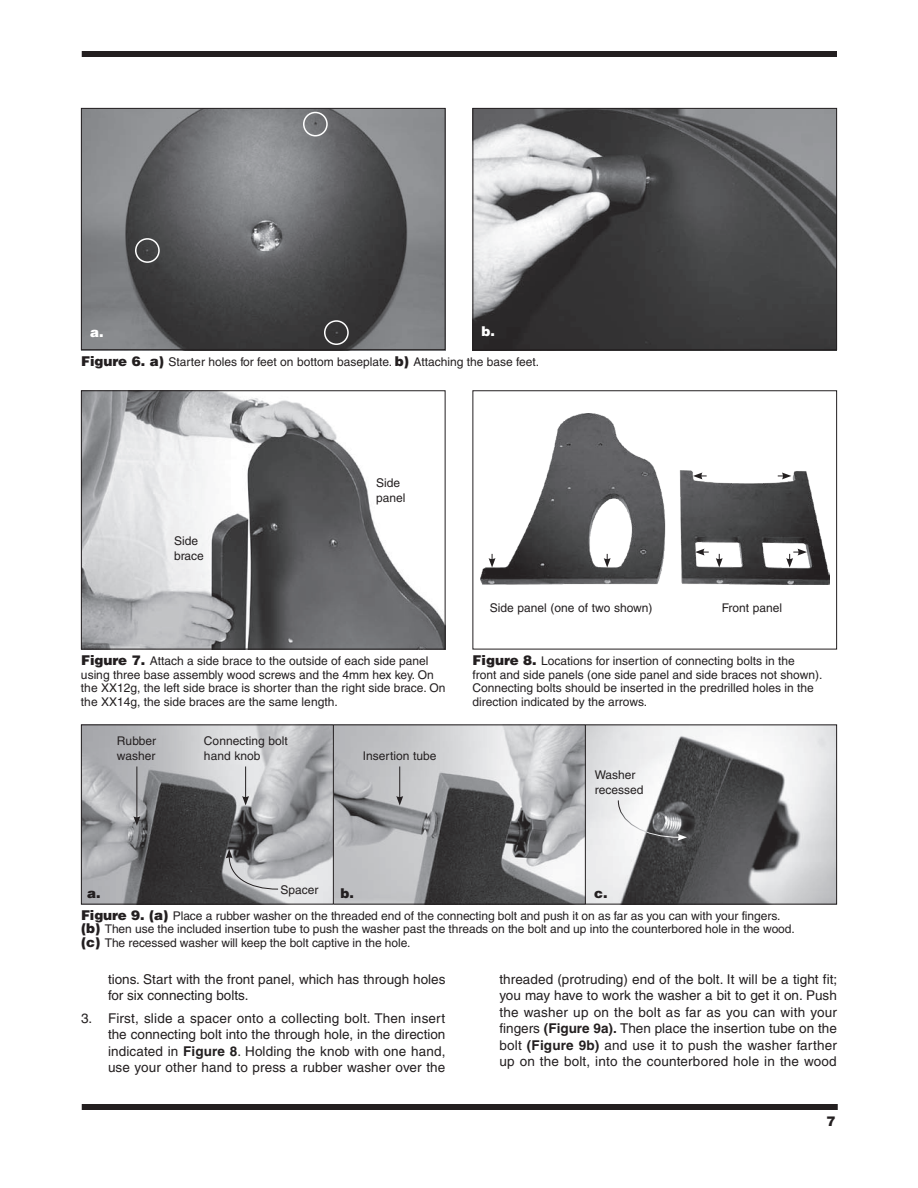
<style>
.page{position:relative;width:918px;height:1188px;background:#fff}
.page>*{position:absolute;margin:0;border:0;box-sizing:border-box;transform-origin:0 0}
.t1{font:13.5px/16.5px "Helvetica";letter-spacing:.01em;color:#231f20;text-align:justify}
.t2{font:900 13.5px "Helvetica";color:#231f20}
.t3{font:900 13.5px "Helvetica";color:#fff}
.t4{font:12px/13.5px "Helvetica";color:#231f20}
.s1{font-weight:900;font-size:13.5px}
.s2{font-weight:700}
</style>
<div class="page">
<div style="left:82px;top:51px;width:755px;height:6px;background:#231f20"></div>
<div style="left:82px;top:1104px;width:756px;height:6px;background:#231f20"></div>
<img style="left:83px;top:110px;width:361px;height:238px">
<div style="left:81px;top:108px;width:365px;height:242px;border:1px solid #231f20"></div>
<div style="left:303px;top:112px;width:25px;height:24px;border:2px solid #fff;border-radius:50%"></div>
<div style="left:324px;top:320px;width:25px;height:25px;border:2px solid #fff;border-radius:50%"></div>
<div style="left:135px;top:238px;width:25px;height:25px;border:2px solid #fff;border-radius:50%"></div>
<img style="left:474px;top:110px;width:361px;height:238px">
<div style="left:472px;top:108px;width:365px;height:242px;border:1px solid #231f20"></div>
<img style="left:83px;top:392px;width:361px;height:255px">
<div style="left:81px;top:390px;width:365px;height:259px;border:1px solid #231f20"></div>
<img style="left:480px;top:413px;width:349px;height:171px">
<div style="left:472px;top:390px;width:365px;height:259px;border:1px solid #231f20"></div>
<svg style="left:695px;top:549px;width:14px;height:7px"></svg>
<svg style="left:693px;top:472px;width:14px;height:7px"></svg>
<svg style="left:716px;top:554px;width:7px;height:14px"></svg>
<svg style="left:604px;top:554px;width:7px;height:14px"></svg>
<svg style="left:786px;top:549px;width:21px;height:19px"></svg>
<svg style="left:778px;top:472px;width:13px;height:7px"></svg>
<svg style="left:489px;top:554px;width:7px;height:14px"></svg>
<img style="left:83px;top:726px;width:752px;height:176px">
<div style="left:585px;top:724px;width:252px;height:180px;border:1px solid #231f20"></div>
<div style="left:333px;top:724px;width:253px;height:180px;border:1px solid #231f20"></div>
<div style="left:81px;top:724px;width:253px;height:180px;border:1px solid #231f20"></div>
<hr style="left:136px;top:767px;width:1px;height:52px;background:#231f20">
<svg style="left:133px;top:816px;width:7px;height:10px"></svg>
<hr style="left:245px;top:767px;width:1px;height:31px;background:#231f20">
<svg style="left:242px;top:796px;width:7px;height:10px"></svg>
<hr style="left:399px;top:767px;width:1px;height:31px;background:#231f20">
<svg style="left:396px;top:796px;width:7px;height:10px"></svg>
<svg style="left:226px;top:849px;width:53px;height:41px;background:#a9aaac"></svg>
<svg style="left:618px;top:800px;width:69px;height:41px"></svg>
<p class="t3" style="left:90px;top:323px;width:15px">a.</p>
<p class="t3" style="left:482px;top:323px;width:15px">b.</p>
<p class="t4" style="left:81px;top:355px;width:460px"><span class="s1">Figure 6. a)</span> Starter holes for feet on bottom baseplate. <span class="s1">b)</span> Attaching the base feet.</p>
<p class="t4" style="left:174px;top:533px;width:31px;line-height:15px">Side brace</p>
<p class="t4" style="left:376px;top:475px;width:31px;line-height:15px">Side panel</p>
<p class="t4" style="left:490px;top:601px;width:164px">Side panel (one of two shown)</p>
<p class="t4" style="left:722px;top:601px;width:62px">Front panel</p>
<p class="t4" style="left:81px;top:654px;width:366px"><span class="s1">Figure 7.</span> Attach a side brace to the outside of each side panel using three base assembly wood screws and the 4mm hex key. On the XX12g, the left side brace is shorter than the right side brace. On the XX14g, the side braces are the same length.</p>
<p class="t4" style="left:472px;top:654px;width:351px"><span class="s1">Figure 8.</span> Locations for insertion of connecting bolts in the<br>front and side panels (one side panel and side braces not shown).<br>Connecting bolts should be inserted in the predrilled holes in the direction indicated by the arrows.</p>
<p class="t4" style="left:117px;top:733px;width:41px;line-height:15px">Rubber washer</p>
<p class="t4" style="left:204px;top:733px;width:85px;line-height:15px">Connecting bolt hand knob</p>
<p class="t4" style="left:363px;top:749px;width:75px">Insertion tube</p>
<p class="t4" style="left:595px;top:767px;width:50px;line-height:15px">Washer recessed</p>
<p class="t4" style="left:280px;top:883px;width:40px">Spacer</p>
<p class="t2" style="left:87px;top:885px;width:15px">a.</p>
<p class="t2" style="left:341px;top:885px;width:15px">b.</p>
<p class="t2" style="left:594px;top:885px;width:15px">c.</p>
<p class="t4" style="left:81px;top:909px;width:715px"><span class="s1">Figure 9. (a)</span> Place a rubber washer on the threaded end of the connecting bolt and push it on as far as you can with your fingers. <span class="s1">(b)</span> Then use the included insertion tube to push the washer past the threads on the bolt and up into the counterbored hole in the wood. <span class="s1">(c)</span> The recessed washer will keep the bolt captive in the hole.</p>
<p class="t1" style="left:108px;top:971px;width:339px">tions. Start with the front panel, which has through holes for six connecting bolts.</p>
<p class="t1" style="left:108px;top:1010px;width:339px;text-indent:-27px">3. First, slide a spacer onto a collecting bolt. Then insert the connecting bolt into the through hole, in the direction indicated in <span class="s2">Figure 8</span>. Holding the knob with one hand, use your other hand to press a rubber washer over the</p>
<p class="t1" style="left:500px;top:971px;width:339px">threaded (protruding) end of the bolt. It will be a tight fit; you may have to work the washer a bit to get it on. Push the washer up on the bolt as far as you can with your fingers <span class="s2">(Figure 9a).</span> Then place the insertion tube on the bolt <span class="s2">(Figure 9b)</span> and use it to push the washer farther up on the bolt, into the counterbored hole in the wood</p>
<p class="t2" style="left:826px;top:1113px;width:11px">7</p>
</div>
